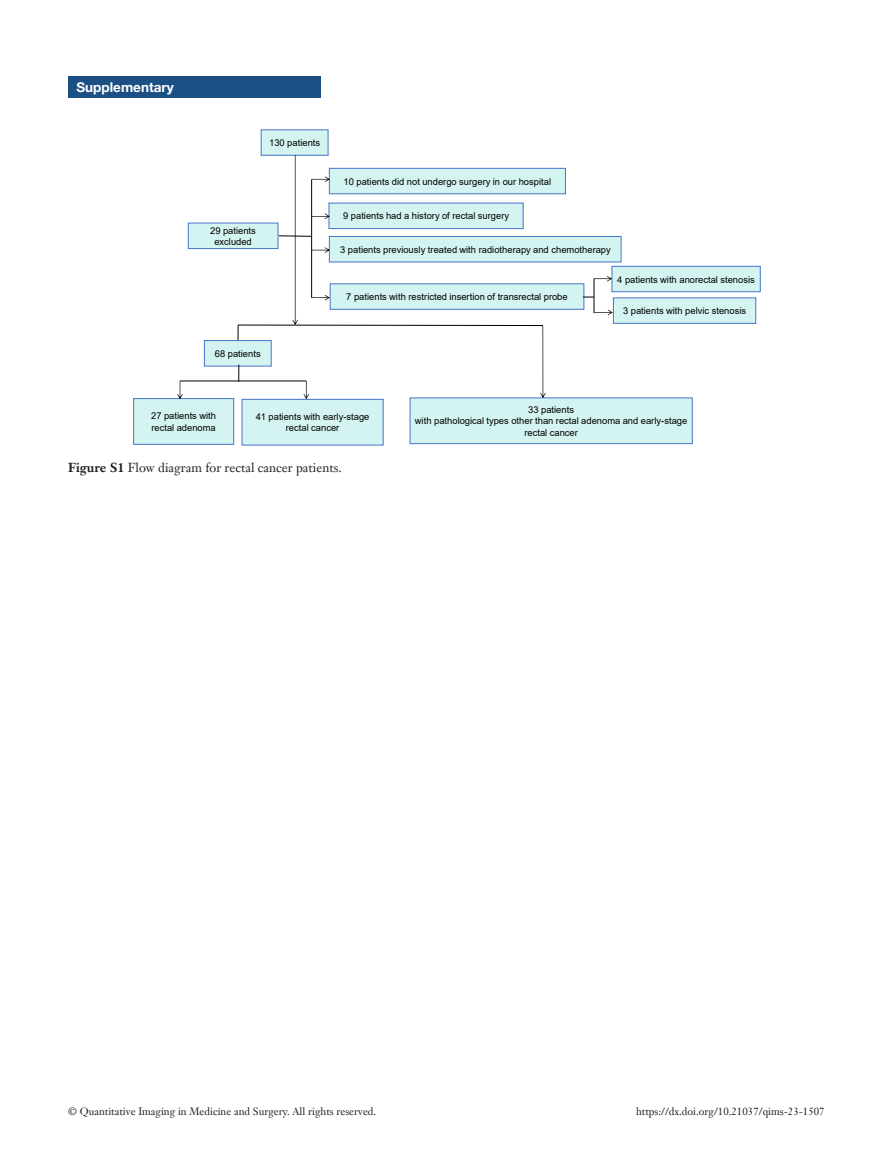
<style>
.page{position:relative;width:893px;height:1170px;background:#fff}
.page>*{position:absolute;margin:0;border:0;box-sizing:border-box;transform-origin:0 0}
.t1{font:700 13.5px "Helvetica Neue LT Pro";color:#fff}
.t2{font:12.75px "Janson Text LT";color:#231f20}
.t3{font:10.5px "Janson Text LT";color:#231f20}
.t4{font:9.45px/11.2px "Arial";color:#000;text-align:center}
.s1{font-weight:700}
</style>
<div class="page">
<div style="left:68px;top:77px;width:252px;height:21px;background:#1c5085"></div>
<div style="left:261px;top:130px;width:67px;height:25px;background:#d4f4f1"></div>
<div style="left:261px;top:129px;width:67px;height:26px;border:1px solid #4874cb"></div>
<div style="left:188px;top:223px;width:90px;height:25px;background:#d4f4f1"></div>
<div style="left:188px;top:223px;width:90px;height:26px;border:1px solid #4874cb"></div>
<div style="left:329px;top:168px;width:236px;height:26px;background:#d4f4f1"></div>
<div style="left:329px;top:168px;width:237px;height:26px;border:1px solid #4874cb"></div>
<div style="left:204px;top:340px;width:67px;height:26px;background:#d4f4f1"></div>
<div style="left:204px;top:340px;width:68px;height:26px;border:1px solid #4874cb"></div>
<div style="left:134px;top:398px;width:100px;height:46px;background:#d4f4f1"></div>
<div style="left:133px;top:398px;width:101px;height:46px;border:1px solid #4874cb"></div>
<div style="left:242px;top:399px;width:141px;height:46px;background:#d4f4f1"></div>
<div style="left:242px;top:399px;width:141px;height:46px;border:1px solid #4874cb"></div>
<div style="left:329px;top:236px;width:292px;height:26px;background:#d4f4f1"></div>
<div style="left:329px;top:236px;width:292px;height:26px;border:1px solid #4874cb"></div>
<div style="left:330px;top:284px;width:254px;height:25px;background:#d4f4f1"></div>
<div style="left:330px;top:283px;width:254px;height:26px;border:1px solid #4874cb"></div>
<div style="left:612px;top:266px;width:148px;height:26px;background:#d4f4f1"></div>
<div style="left:612px;top:266px;width:149px;height:26px;border:1px solid #4874cb"></div>
<div style="left:613px;top:298px;width:143px;height:25px;background:#d4f4f1"></div>
<hr style="left:594px;top:278px;width:1px;height:35px;background:#000">
<div style="left:410px;top:398px;width:282px;height:45px;background:#d4f4f1"></div>
<div style="left:410px;top:397px;width:283px;height:47px;border:1px solid #4874cb"></div>
<svg style="left:594px;top:276px;width:18px;height:5px"></svg>
<svg style="left:595px;top:310px;width:18px;height:5px"></svg>
<hr style="left:180px;top:380px;width:126px;height:1px;background:#000">
<svg style="left:177px;top:381px;width:6px;height:18px"></svg>
<svg style="left:237px;top:155px;width:309px;height:244px"></svg>
<h1 class="t1" style="left:77px;top:79px;width:99px">Supplementary</h1>
<p class="t4" style="left:269px;top:137px;width:53px">130 patients</p>
<p class="t4" style="left:210px;top:225px;width:47px">29 patients excluded</p>
<p class="t4" style="left:215px;top:348px;width:47px">68 patients</p>
<p class="t4" style="left:344px;top:175px;width:209px">10 patients did not undergo surgery in our hospital</p>
<p class="t4" style="left:343px;top:210px;width:168px">9 patients had a history of rectal surgery</p>
<p class="t4" style="left:340px;top:244px;width:272px">3 patients previously treated with radiotherapy and chemotherapy</p>
<p class="t4" style="left:346px;top:291px;width:223px">7 patients with restricted insertion of transrectal probe</p>
<p class="t4" style="left:617px;top:273px;width:139px">4 patients with anorectal stenosis</p>
<p class="t4" style="left:623px;top:305px;width:125px">3 patients with pelvic stenosis</p>
<p class="t4" style="left:151px;top:410px;width:66px;text-align:left">27 patients with rectal adenoma</p>
<p class="t4" style="left:256px;top:411px;width:115px">41 patients with early-stage rectal cancer</p>
<h2 class="t2" style="left:68px;top:459px;width:275px"><span class="s1">Figure S1</span> Flow diagram for rectal cancer patients.</h2>
<p class="t4" style="left:415px;top:404px;width:274px">33 patients<br>with pathological types other than rectal adenoma and early-stage rectal cancer</p>
<p class="t3" style="left:68px;top:1104px;width:310px">© Quantitative Imaging in Medicine and Surgery. All rights reserved.</p>
<p class="t3" style="left:636px;top:1104px;width:190px">https://dx.doi.org/10.21037/qims-23-1507</p>
</div>
